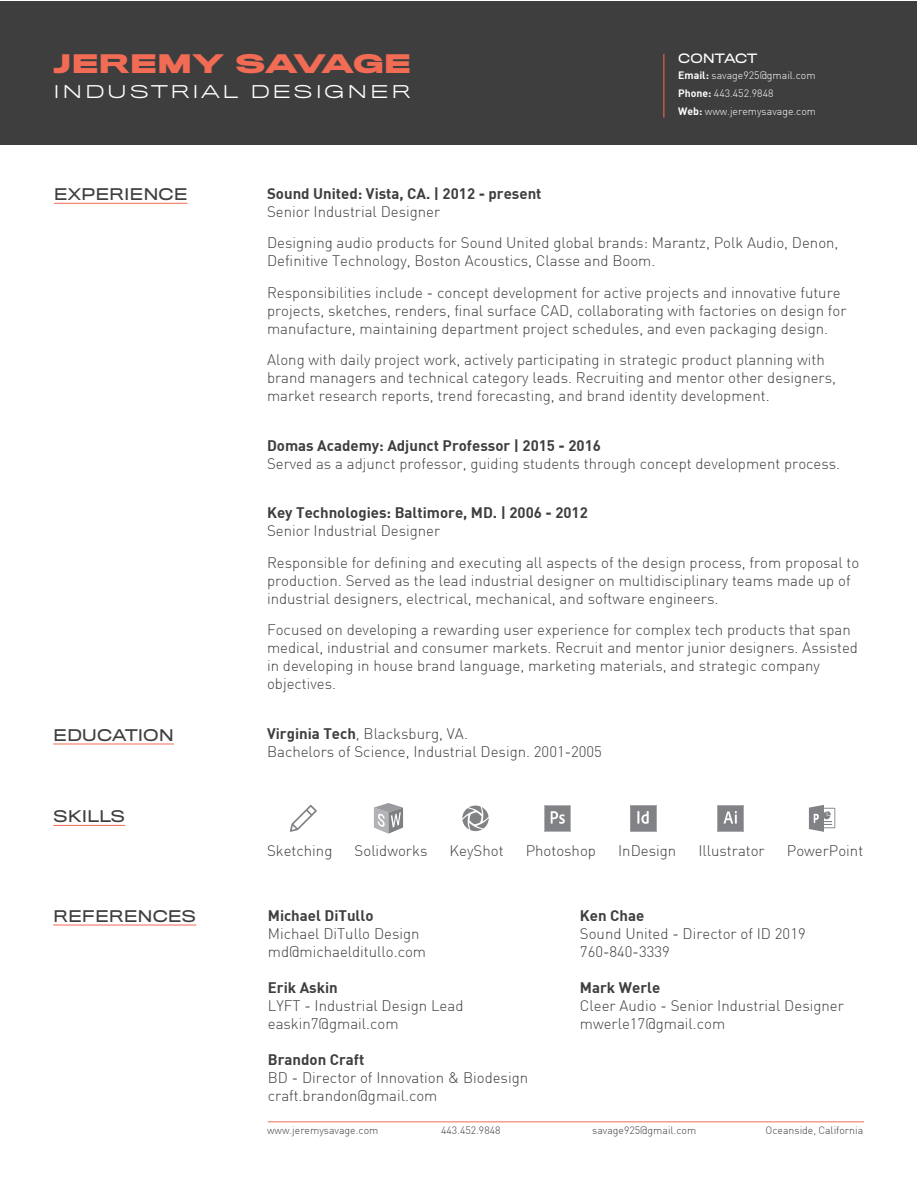
<style>
.page{position:relative;width:918px;height:1188px;background:#fff}
.page>*{position:absolute;margin:0;border:0;box-sizing:border-box;transform-origin:0 0}
.t1{font:700 24px "Titling Gothic FB Extended";color:#f26b54}
.t2{font:300 16.5px "Titling Gothic FB Extended";letter-spacing:.13em;color:#fff}
.Main_Text{font:300 15px/18px "DIN";color:#3e3e3f}
.Main_Text-2{font:700 15px/18px "DIN";color:#3e3e3f}
.Catagory{font:15px "Titling Gothic FB Wide";color:#3e3e3f}
.Catagory-2{font:12px "Titling Gothic FB Wide";letter-spacing:-.005em;color:#fff}
.Main_Text-3{font:300 10.5px "DIN";color:#3e3e3f}
.Main_Text-4{font:300 10.5px "DIN";color:#fff}
.s1{font-weight:700}
.s2{font-weight:300}
</style>
<div class="page">
<div style="left:1px;top:1px;width:916px;height:144px;background:#3e3e3f"></div>
<hr style="left:54px;top:203px;width:133px;height:1px;background:#f26b54">
<hr style="left:53px;top:925px;width:143px;height:1px;background:#f26b54">
<hr style="left:53px;top:825px;width:72px;height:1px;background:#f26b54">
<hr style="left:53px;top:744px;width:121px;height:1px;background:#f26b54">
<hr style="left:663px;top:54px;width:1px;height:64px;background:#f26b54">
<hr style="left:268px;top:1122px;width:596px;height:1px;background:#f26b54">
<svg style="left:462px;top:806px;width:27px;height:25px"></svg>
<svg style="left:374px;top:803px;width:29px;height:31px"></svg>
<div style="left:544px;top:805px;width:27px;height:27px;background:#b1b3b6"></div>
<div style="left:545px;top:806px;width:25px;height:25px;background:#808285"></div>
<svg style="left:551px;top:811px;width:14px;height:13px"></svg>
<svg style="left:809px;top:805px;width:26px;height:27px"></svg>
<div style="left:717px;top:805px;width:27px;height:27px;background:#a8a9ad"></div>
<div style="left:718px;top:806px;width:25px;height:25px;background:#808285"></div>
<svg style="left:724px;top:811px;width:13px;height:13px"></svg>
<svg style="left:290px;top:805px;width:27px;height:27px"></svg>
<div style="left:630px;top:805px;width:27px;height:27px;background:#a6a6ab"></div>
<svg style="left:630px;top:806px;width:26px;height:25px"></svg>
<p class="t1" style="left:53px;top:50px;width:359px">JEREMY SAVAGE</p>
<p class="t2" style="left:53px;top:83px;width:359px">INDUSTRIAL DESIGNER</p>
<p class="Catagory-2" style="left:678px;top:52px;width:81px">CONTACT</p>
<p class="Main_Text-4" style="left:678px;top:68px;width:139px"><span class="s1">Email:</span> savage925@gmail.com</p>
<p class="Main_Text-4" style="left:678px;top:86px;width:97px"><span class="s1">Phone:</span> 443.452.9848</p>
<p class="Main_Text-4" style="left:678px;top:104px;width:139px"><span class="s1">Web:</span> www.jeremysavage.com</p>
<p class="Catagory" style="left:54px;top:186px;width:135px">EXPERIENCE</p>
<p class="Catagory" style="left:53px;top:727px;width:122px">EDUCATION</p>
<p class="Catagory" style="left:53px;top:808px;width:73px">SKILLS</p>
<p class="Catagory" style="left:53px;top:908px;width:145px">REFERENCES</p>
<p class="Main_Text-2" style="left:267px;top:184px;width:276px">Sound United: Vista, CA. | 2012 - present<br><span class="s2">Senior Industrial Designer</span></p>
<p class="Main_Text" style="left:267px;top:234px;width:573px">Designing audio products for Sound United global brands: Marantz, Polk Audio, Denon,<br>Definitive Technology, Boston Acoustics, Classe and Boom.</p>
<p class="Main_Text" style="left:267px;top:283px;width:581px">Responsibilities include - concept development for active projects and innovative future projects, sketches, renders, final surface CAD, collaborating with factories on design for manufacture, maintaining department project schedules, and even packaging design.</p>
<p class="Main_Text" style="left:267px;top:351px;width:570px">Along with daily project work, actively participating in strategic product planning with brand managers and technical category leads. Recruiting and mentor other designers, market research reports, trend forecasting, and brand identity development.</p>
<p class="Main_Text" style="left:267px;top:436px;width:575px"><span class="s1">Domas Academy: Adjunct Professor | 2015 - 2016<br></span>Served as a adjunct professor, guiding students through concept development process.</p>
<p class="Main_Text-2" style="left:267px;top:503px;width:322px">Key Technologies: Baltimore, MD. | 2006 - 2012<br><span class="s2">Senior Industrial Designer</span></p>
<p class="Main_Text" style="left:267px;top:553px;width:594px">Responsible for defining and executing all aspects of the design process, from proposal to production. Served as the lead industrial designer on multidisciplinary teams made up of industrial designers, electrical, mechanical, and software engineers.</p>
<p class="Main_Text" style="left:267px;top:621px;width:592px">Focused on developing a rewarding user experience for complex tech products that span medical, industrial and consumer markets. Recruit and mentor junior designers. Assisted in developing in house brand language, marketing materials, and strategic company objectives.</p>
<p class="Main_Text" style="left:267px;top:724px;width:336px"><span class="s1">Virginia Tech</span>, Blacksburg, VA.<br>Bachelors of Science, Industrial Design. 2001-2005</p>
<p class="Main_Text" style="left:267px;top:842px;width:67px">Sketching</p>
<p class="Main_Text" style="left:355px;top:842px;width:74px">Solidworks</p>
<p class="Main_Text" style="left:450px;top:842px;width:55px">KeyShot</p>
<p class="Main_Text" style="left:526px;top:842px;width:72px">Photoshop</p>
<p class="Main_Text" style="left:618px;top:842px;width:60px">InDesign</p>
<p class="Main_Text" style="left:698px;top:842px;width:68px">Illustrator</p>
<p class="Main_Text" style="left:787px;top:842px;width:78px">PowerPoint</p>
<p class="Main_Text-2" style="left:580px;top:905px;width:66px">Ken Chae</p>
<p class="Main_Text" style="left:580px;top:924px;width:227px">Sound United - Director of ID 2019</p>
<p class="Main_Text" style="left:580px;top:942px;width:91px">760-840-3339</p>
<p class="Main_Text-2" style="left:580px;top:977px;width:82px">Mark Werle</p>
<p class="Main_Text" style="left:580px;top:996px;width:265px">Cleer Audio - Senior Industrial Designer</p>
<p class="Main_Text" style="left:580px;top:1014px;width:147px">mwerle17@gmail.com</p>
<p class="Main_Text-2" style="left:268px;top:905px;width:107px">Michael DiTullo</p>
<p class="Main_Text" style="left:268px;top:924px;width:153px">Michael DiTullo Design</p>
<p class="Main_Text" style="left:268px;top:942px;width:160px">md@michaelditullo.com</p>
<p class="Main_Text-2" style="left:268px;top:977px;width:72px">Erik Askin</p>
<p class="Main_Text" style="left:268px;top:996px;width:197px">LYFT - Industrial Design Lead</p>
<p class="Main_Text" style="left:268px;top:1014px;width:132px">easkin7@gmail.com</p>
<p class="Main_Text-2" style="left:268px;top:1049px;width:98px">Brandon Craft</p>
<p class="Main_Text" style="left:268px;top:1068px;width:262px">BD - Director of Innovation &amp; Biodesign craft.brandon@gmail.com</p>
<p class="Main_Text-3" style="left:267px;top:1123px;width:113px">www.jeremysavage.com</p>
<p class="Main_Text-3" style="left:441px;top:1123px;width:61px">443.452.9848</p>
<p class="Main_Text-3" style="left:592px;top:1123px;width:106px">savage925@gmail.com</p>
<p class="Main_Text-3" style="left:766px;top:1123px;width:99px">Oceanside, California</p>
</div>
